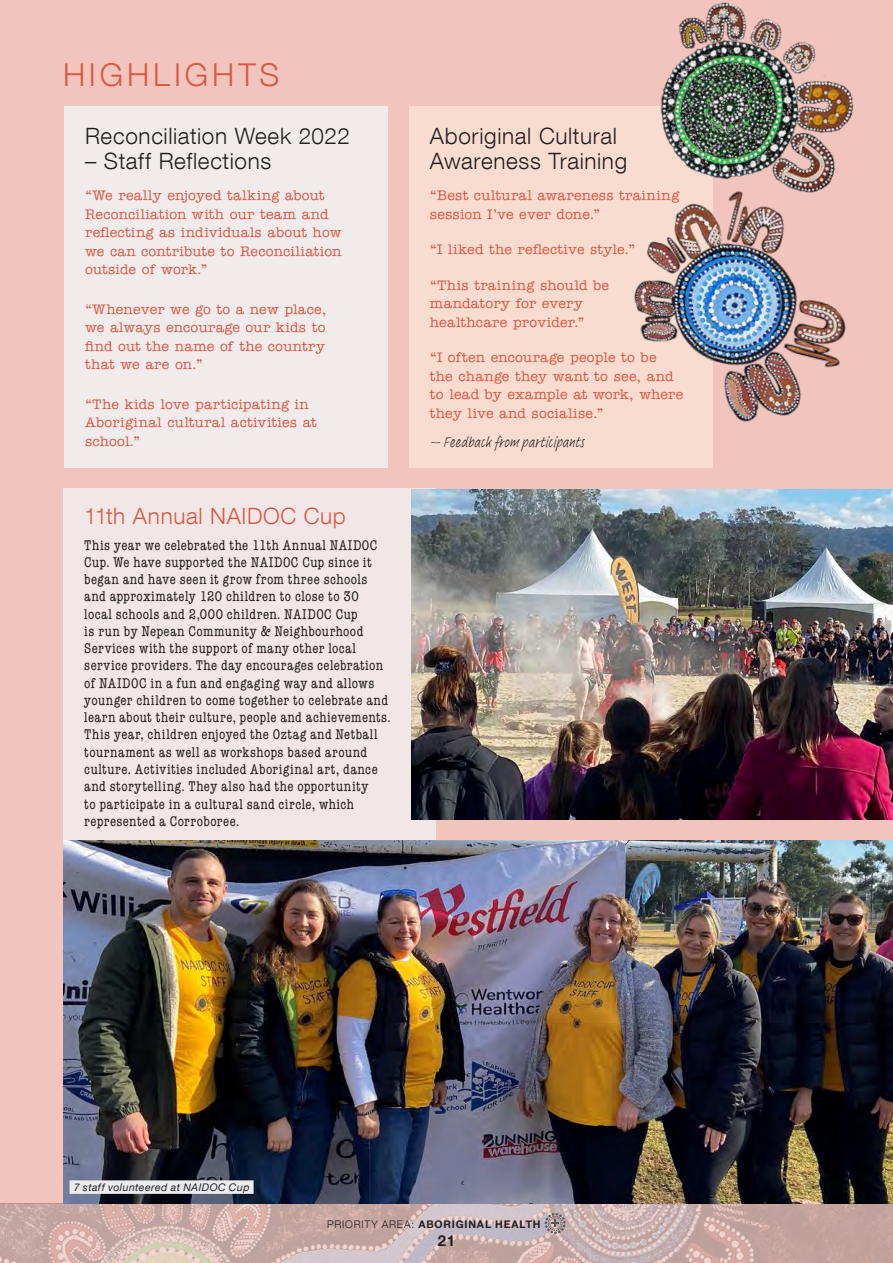
<style>
.page{position:relative;width:893px;height:1263px;background:#fff}
.page>*{position:absolute;margin:0;border:0;box-sizing:border-box;transform-origin:0 0}
.t1{font:300 31.5px "Helvetica Neue LT Com";letter-spacing:.125em;color:#d95842}
._22_PULL_OUT_H2{font:300 22.5px/25.5px "Helvetica Neue LT Com";letter-spacing:.03em;color:#231f20}
._22_PULL_OUT_H2-2{font:300 22.5px "Helvetica Neue LT Com";letter-spacing:.03em;color:#d95842}
.sign_off{font:15px "Adobe Handwriting Frank";letter-spacing:.01em;color:#231f20}
.t2{font:700 15px "Helvetica Neue LT Com";color:#231f20}
._22_quote{font:condensed 14.25px/17.2px "American Typewriter ITC Pro";letter-spacing:.03em;color:#231f20}
._22_coloured_quote{font:500 13.95px/18.5px "American Typewriter ITC Pro";letter-spacing:.02em;color:#d95842}
.t3{font:700 10.5px "Helvetica Neue LT Com";letter-spacing:.075em;color:#231f20}
.t4{font:italic 10.5px "Helvetica Neue LT Com";letter-spacing:.04em;color:#231f20}
.s1{font-weight:300}
</style>
<div class="page">
<img style="left:0;top:1203px;width:893px;height:60px">
<svg style="left:545px;top:1213px;width:21px;height:21px"></svg>
<div style="left:0;top:0;width:893px;height:1203px;background:#f1c4bd"></div>
<div style="left:63px;top:488px;width:373px;height:708px;background:#f1e7e6"></div>
<div style="left:64px;top:106px;width:324px;height:362px;background:#f1ebeb"></div>
<div style="left:409px;top:106px;width:303px;height:362px;background:#f8dcd0"></div>
<img style="left:63px;top:840px;width:830px;height:363px">
<div style="left:70px;top:1180px;width:184px;height:14px;background:#ececee"></div>
<img style="left:411px;top:489px;width:482px;height:330px">
<img style="left:634px;top:230px;width:212px;height:236px">
<img style="left:660px;top:2px;width:194px;height:228px">
<p class="t1" style="left:63px;top:56px;width:218px">HIGHLIGHTS</p>
<p class="_22_PULL_OUT_H2" style="left:85px;top:122px;width:266px">Reconciliation Week 2022</p>
<p class="_22_PULL_OUT_H2" style="left:85px;top:148px;width:188px">– Staff Reflections</p>
<p class="_22_coloured_quote" style="left:85px;top:186px;width:258px">“We really enjoyed talking about<br>Reconciliation with our team and reflecting as individuals about how we can contribute to Reconciliation outside of work.”</p>
<p class="_22_coloured_quote" style="left:85px;top:300px;width:243px;text-align:justify">“Whenever we go to a new place, we always encourage our kids to find out the name of the country that we are on.”</p>
<p class="_22_coloured_quote" style="left:85px;top:395px;width:233px">“The kids love participating in<br>Aboriginal cultural activities at school.”</p>
<p class="_22_PULL_OUT_H2-2" style="left:84px;top:502px;width:263px">11th Annual NAIDOC Cup</p>
<p class="_22_quote" style="left:84px;top:536px;width:308px">This year we celebrated the 11th Annual NAIDOC Cup. We have supported the NAIDOC Cup since it began and have seen it grow from three schools and approximately 120 children to close to 30<br>local schools and 2,000 children. NAIDOC Cup<br>is run by Nepean Community &amp; Neighbourhood Services with the support of many other local service providers. The day encourages celebration of NAIDOC in a fun and engaging way and allows younger children to come together to celebrate and learn about their culture, people and achievements.<br>This year, children enjoyed the Oztag and Netball tournament as well as workshops based around culture. Activities included Aboriginal art, dance and storytelling. They also had the opportunity<br>to participate in a cultural sand circle, which represented a Corroboree.</p>
<p class="_22_PULL_OUT_H2" style="left:430px;top:122px;width:199px">Aboriginal Cultural<br>Awareness Training</p>
<p class="_22_coloured_quote" style="left:430px;top:186px;width:251px">“Best cultural awareness training session I’ve ever done.”</p>
<p class="_22_coloured_quote" style="left:430px;top:240px;width:207px">“I liked the reflective style.”</p>
<p class="_22_coloured_quote" style="left:430px;top:276px;width:181px">“This training should be mandatory for every healthcare provider.”</p>
<p class="_22_coloured_quote" style="left:430px;top:348px;width:255px">“I often encourage people to be<br>the change they want to see, and to lead by example at work, where they live and socialise.”</p>
<p class="sign_off" style="left:430px;top:431px;width:156px">– Feedback from participants</p>
<p class="t4" style="left:74px;top:1181px;width:177px">7 staff volunteered at NAIDOC Cup</p>
<p class="t3" style="left:327px;top:1217px;width:215px"><span class="s1">PRIORITY AREA:</span> ABORIGINAL HEALTH</p>
<p class="t2" style="left:438px;top:1231px;width:19px">21</p>
</div>
